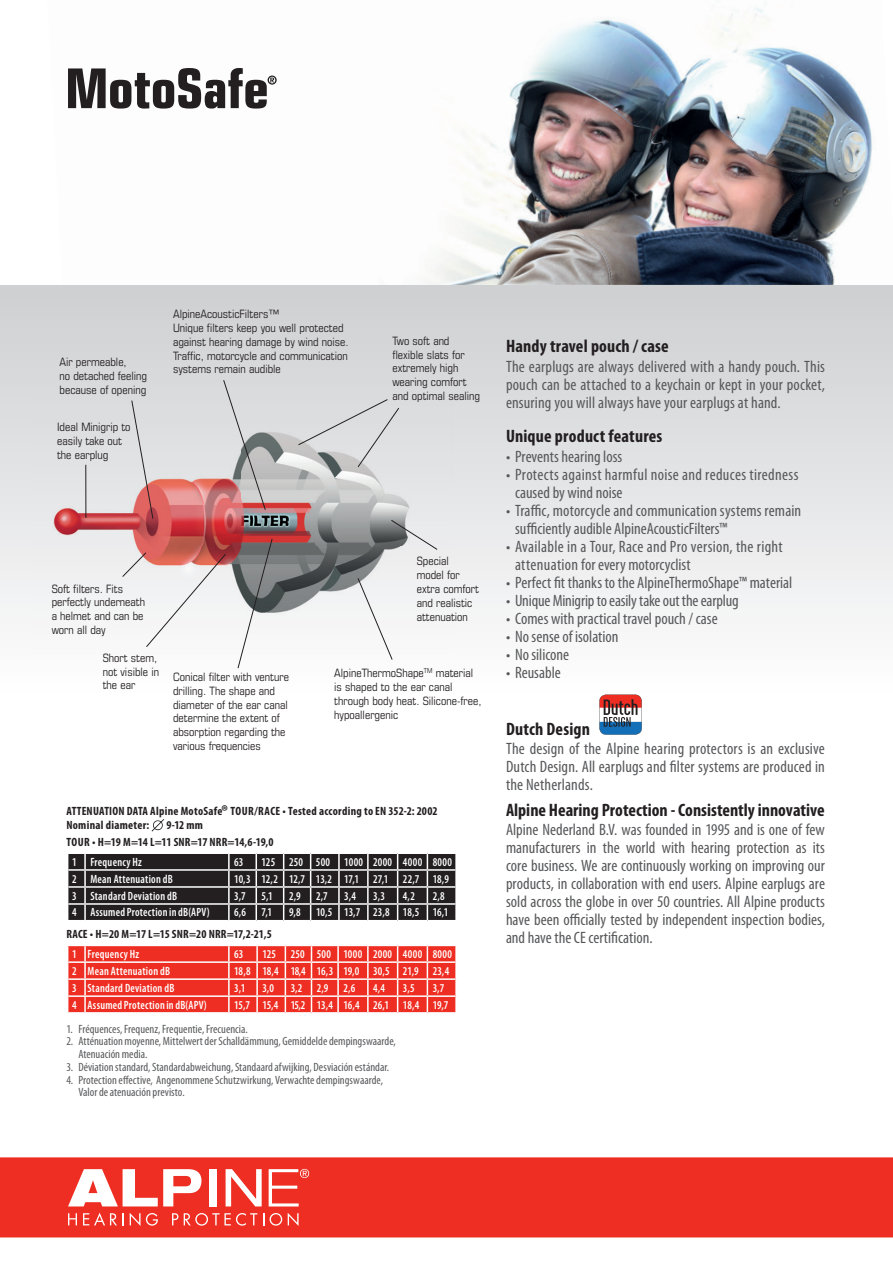
<style>
.page{position:relative;width:893px;height:1263px;background:#fff}
.page>*{position:absolute;margin:0;border:0;box-sizing:border-box;transform-origin:0 0}
.t1{font:700 condensed 18px "Myriad Pro";letter-spacing:.005em;color:#231f20}
.t2{font:condensed 16.5px/18px "Myriad Pro";letter-spacing:.005em;color:#57585a;text-align:justify}
.t3{font:condensed 12px/12.8px "Myriad Pro";color:#57585a}
.t4{font:600 condensed 12px "Myriad Pro";letter-spacing:.025em;color:#fff;scale:.93 1}
.t5{font:700 condensed 12px/13.5px "Myriad Pro";letter-spacing:.02em;color:#231f20}
.t6{font:600 condensed 12px "Myriad Pro";letter-spacing:-.01em;color:#fff;scale:.93 1}
.t7{font:600 condensed 12px "Myriad Pro";letter-spacing:-.015em;color:#fff;scale:.93 1}
.t8{font:condensed 11.55px/13.8px "Eurostile LT";color:#231f20}
.s1{font-size:17.25px}
</style>
<div class="page">
<svg style="left:0;top:285px;width:893px;height:333px;background:#dedee0"></svg>
<img style="left:427px;top:8px;width:446px;height:277px">
<div style="left:0;top:1157px;width:893px;height:80px;background:#ee2e22"></div>
<svg style="left:68px;top:1169px;width:133px;height:37px"></svg>
<div style="left:209px;top:1169px;width:8px;height:37px;background:#fff"></div>
<svg style="left:226px;top:1169px;width:36px;height:37px"></svg>
<svg style="left:68px;top:1213px;width:9px;height:12px"></svg>
<svg style="left:83px;top:1212px;width:41px;height:13px"></svg>
<svg style="left:130px;top:1213px;width:28px;height:13px"></svg>
<svg style="left:172px;top:1213px;width:6px;height:12px"></svg>
<svg style="left:184px;top:1213px;width:73px;height:12px"></svg>
<svg style="left:263px;top:1213px;width:1px;height:12px"></svg>
<svg style="left:270px;top:1213px;width:12px;height:12px"></svg>
<svg style="left:288px;top:1213px;width:11px;height:13px"></svg>
<svg style="left:269px;top:1169px;width:40px;height:37px"></svg>
<svg style="left:152px;top:819px;width:12px;height:12px"></svg>
<svg style="left:68px;top:853px;width:388px;height:67px;background:#3c3839"></svg>
<svg style="left:67px;top:945px;width:390px;height:69px;background:#f1554b"></svg>
<svg style="left:599px;top:694px;width:43px;height:41px"></svg>
<svg style="left:68px;top:68px;width:209px;height:41px"></svg>
<img style="left:31px;top:393px;width:421px;height:225px">
<svg style="left:131px;top:399px;width:23px;height:121px;background:#d5bbbc"></svg>
<svg style="left:222px;top:379px;width:45px;height:132px;background:#c6babc"></svg>
<svg style="left:297px;top:398px;width:103px;height:70px;background:#d3d4d6"></svg>
<div style="left:357px;top:577px;width:36px;height:83px;background:#f4f5f5"></div>
<svg style="left:390px;top:519px;width:48px;height:32px;background:#bebfc1"></svg>
<svg style="left:237px;top:538px;width:36px;height:131px"></svg>
<svg style="left:121px;top:551px;width:106px;height:96px"></svg>
<hr style="left:85px;top:465px;width:1px;height:53px;background:#231f20">
<p class="t8" style="left:60px;top:355px;width:89px">Air permeable,<br>no detached feeling because of opening</p>
<p class="t8" style="left:57px;top:420px;width:75px">Ideal Minigrip to easily take out the earplug</p>
<p class="t8" style="left:173px;top:307px;width:177px">AlpineAcousticFilters™<br>Unique filters keep you well protected against hearing damage by wind noise.<br>Traffic, motorcycle and communication systems remain audible</p>
<p class="t8" style="left:392px;top:334px;width:89px">Two soft and flexible slats for extremely high wearing comfort and optimal sealing</p>
<p class="t8" style="left:52px;top:581px;width:95px">Soft filters. Fits perfectly underneath a helmet and can be worn all day</p>
<p class="t8" style="left:103px;top:651px;width:58px">Short stem, not visible in the ear</p>
<p class="t8" style="left:173px;top:670px;width:117px">Conical filter with venture drilling. The shape and diameter of the ear canal determine the extent of absorption regarding the various frequencies</p>
<p class="t8" style="left:417px;top:554px;width:64px">Special model for extra comfort and realistic attenuation</p>
<p class="t8" style="left:334px;top:666px;width:149px">AlpineThermoShape<sup>TM</sup> material is shaped to the ear canal through body heat. Silicone-free, hypoallergenic</p>
<p class="t5" style="left:66px;top:805px;width:373px">ATTENUATION DATA Alpine MotoSafe<span class="s1">®</span> TOUR/RACE • Tested according to EN 352-2: 2002<br>Nominal diameter:</p>
<p class="t5" style="left:166px;top:818px;width:38px">9-12 mm</p>
<p class="t5" style="left:66px;top:835px;width:209px">TOUR • H=19 M=14 L=11 SNR=17 NRR=14,6-19,0</p>
<p class="t4" style="left:72px;top:855px;width:77px">1 Frequency Hz</p>
<p class="t4" style="left:234px;top:855px;width:11px">63</p>
<p class="t4" style="left:262px;top:855px;width:206px">125 250 500 1000 2000 4000 8000</p>
<p class="t4" style="left:72px;top:872px;width:110px">2 Mean Attenuation dB</p>
<p class="t6" style="left:234px;top:872px;width:232px">10,3 12,2 12,7 13,2 17,1 27,1 22,7 18,9</p>
<p class="t4" style="left:72px;top:889px;width:115px">3 Standard Deviation dB</p>
<p class="t4" style="left:234px;top:889px;width:14px">3,7</p>
<p class="t4" style="left:262px;top:889px;width:13px">5,1</p>
<p class="t4" style="left:289px;top:889px;width:14px">2,9</p>
<p class="t4" style="left:316px;top:889px;width:14px">2,7</p>
<p class="t4" style="left:344px;top:889px;width:14px">3,4</p>
<p class="t4" style="left:373px;top:889px;width:14px">3,3</p>
<p class="t4" style="left:403px;top:889px;width:14px">4,2</p>
<p class="t4" style="left:433px;top:889px;width:14px">2,8</p>
<p class="t4" style="left:72px;top:906px;width:149px">4 Assumed Protection in dB(APV)</p>
<p class="t4" style="left:234px;top:906px;width:14px">6,6</p>
<p class="t4" style="left:262px;top:906px;width:13px">7,1</p>
<p class="t4" style="left:289px;top:906px;width:14px">9,8</p>
<p class="t4" style="left:316px;top:906px;width:144px">10,5 13,7 23,8 18,5 16,1</p>
<p class="t5" style="left:66px;top:928px;width:207px">RACE • H=20 M=17 L=15 SNR=20 NRR=17,2-21,5</p>
<p class="t4" style="left:72px;top:947px;width:74px">1 Frequency Hz</p>
<p class="t4" style="left:234px;top:947px;width:11px">63</p>
<p class="t4" style="left:262px;top:947px;width:205px">125 250 500 1000 2000 4000 8000</p>
<p class="t4" style="left:72px;top:964px;width:107px">2 Mean Attenuation dB</p>
<p class="t6" style="left:234px;top:964px;width:233px">18,8 18,4 18,4 16,3 19,0 30,5 21,9 23,4</p>
<p class="t4" style="left:72px;top:981px;width:112px">3 Standard Deviation dB</p>
<p class="t4" style="left:234px;top:981px;width:13px">3,1</p>
<p class="t4" style="left:262px;top:981px;width:14px">3,0</p>
<p class="t4" style="left:291px;top:981px;width:71px">3,2 2,9 2,6</p>
<p class="t4" style="left:373px;top:981px;width:14px">4,4</p>
<p class="t4" style="left:403px;top:981px;width:14px">3,5</p>
<p class="t4" style="left:433px;top:981px;width:14px">3,7</p>
<p class="t4" style="left:72px;top:998px;width:146px">4 Assumed Protection in dB(APV)</p>
<p class="t7" style="left:234px;top:998px;width:232px">15,7 15,4 15,2 13,4 16,4 26,1 18,4 19,7</p>
<p class="t3" style="left:66px;top:1022px;width:183px">1. Fréquences, Frequenz, Frequentie, Frecuencia.</p>
<p class="t3" style="left:78px;top:1035px;width:319px;text-indent:-12px">2. Atténuation moyenne, Mittelwert der Schalldämmung, Gemiddelde dempingswaarde,<br>Atenuación media.</p>
<p class="t3" style="left:66px;top:1061px;width:324px">3. Déviation standard, Standardabweichung, Standaard afwijking, Desviación estándar.</p>
<p class="t3" style="left:78px;top:1073px;width:306px;text-indent:-12px">4. Protection effective, Angenommene Schutzwirkung, Verwachte dempingswaarde,<br>Valor de atenuación previsto.</p>
<p class="t1" style="left:506px;top:336px;width:164px">Handy travel pouch / case</p>
<p class="t2" style="left:506px;top:358px;width:320px">The earplugs are always delivered with a handy pouch. This pouch can be attached to a keychain or kept in your pocket, ensuring you will always have your earplugs at hand.</p>
<p class="t1" style="left:506px;top:426px;width:158px">Unique product features</p>
<p class="t2" style="left:506px;top:448px;width:118px">• Prevents hearing loss</p>
<p class="t2" style="left:515px;top:466px;width:285px;text-indent:-9px">• Protects against harmful noise and reduces tiredness caused by wind noise</p>
<p class="t2" style="left:515px;top:502px;width:288px;text-indent:-9px">• Traffic, motorcycle and communication systems remain sufficiently audible AlpineAcousticFilters™</p>
<p class="t2" style="left:515px;top:538px;width:269px;text-indent:-9px">• Available in a Tour, Race and Pro version, the right attenuation for every motorcyclist</p>
<p class="t2" style="left:506px;top:574px;width:288px">• Perfect fit thanks to the AlpineThermoShape™ material</p>
<p class="t2" style="left:506px;top:592px;width:234px">• Unique Minigrip to easily take out the earplug</p>
<p class="t2" style="left:506px;top:610px;width:213px">• Comes with practical travel pouch / case</p>
<p class="t2" style="left:506px;top:628px;width:114px">• No sense of isolation</p>
<p class="t2" style="left:506px;top:646px;width:65px">• No silicone</p>
<p class="t2" style="left:506px;top:664px;width:56px">• Reusable</p>
<p class="t1" style="left:506px;top:719px;width:86px">Dutch Design</p>
<p class="t2" style="left:506px;top:740px;width:320px">The design of the Alpine hearing protectors is an exclusive Dutch Design. All earplugs and filter systems are produced in the Netherlands.</p>
<p class="t1" style="left:506px;top:800px;width:320px">Alpine Hearing Protection - Consistently innovative</p>
<p class="t2" style="left:506px;top:821px;width:320px">Alpine Nederland B.V. was founded in 1995 and is one of few manufacturers in the world with hearing protection as its core business. We are continuously working on improving our products, in collaboration with end users. Alpine earplugs are sold across the globe in over 50 countries. All Alpine products have been officially tested by independent inspection bodies, and have the CE certification.</p>
</div>
